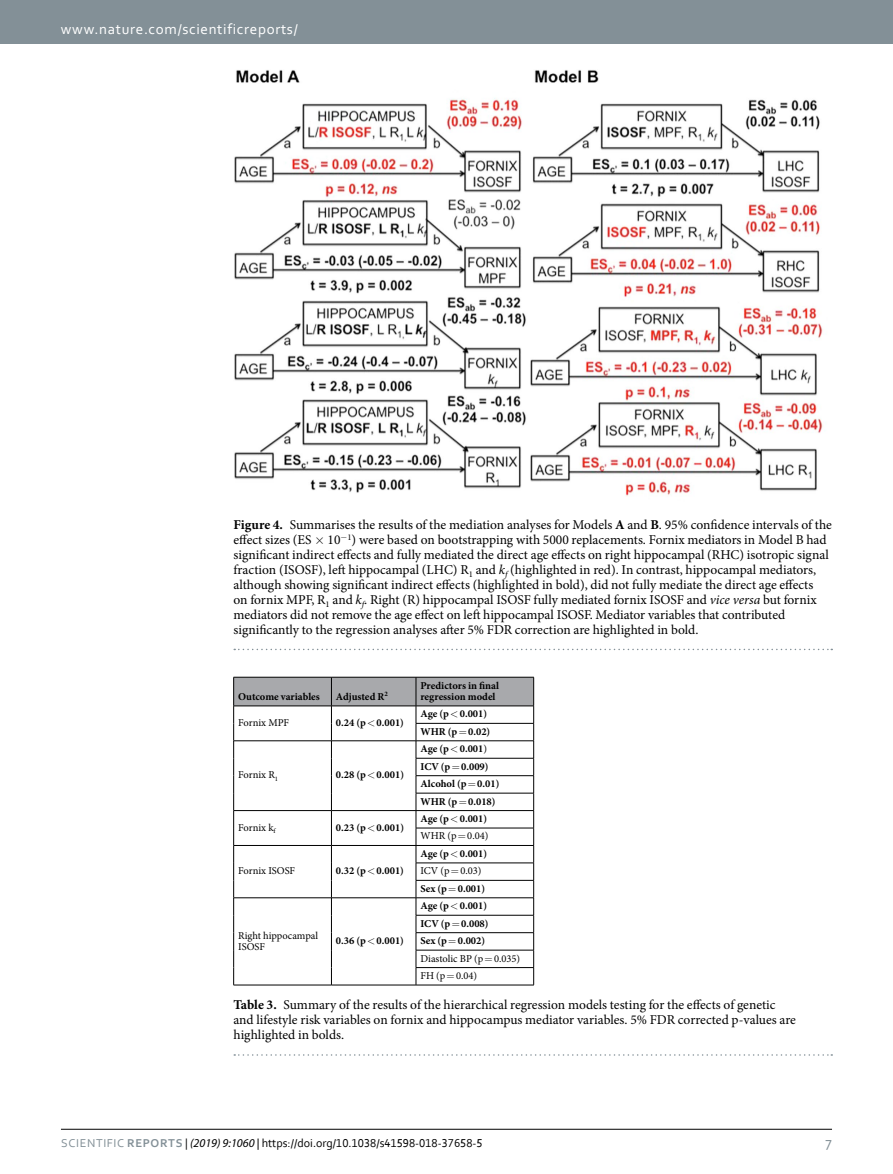
<style>
.page{position:relative;width:893px;height:1174px;background:#fff}
.page>*{position:absolute;margin:0;border:0;box-sizing:border-box;transform-origin:0 0}
.t1{font:15px "Corbel 2";letter-spacing:.045em;color:#fff}
.t2{font:15px "Corbel 2";color:#839097}
.t3{font:13.5px/15px "Minion Pro";color:#000}
.t4{font:12px "Corbel";color:#000}
.t5{font:700 10.5px/17.4px "Minion Pro";color:#000}
.t6{font:10.5px/11.2px "Minion Pro";color:#000}
.s1{font-weight:700}
.s2{font-style:italic}
.s3{font-weight:400}
.s4{font-family:"Corbel 2";color:#839097}
.s5{font-family:"Corbel Bold 2";color:#839097}
.s6{font-family:"Corbel 2"}
.s7{font-family:"Myriad Pro";font-style:italic}
</style>
<div class="page">
<div style="left:0;top:0;width:893px;height:43px;background:#839097"></div>
<hr style="left:61px;top:1129px;width:771px;height:1px;background:#000">
<img style="left:234px;top:70px;width:589px;height:426px">
<svg style="left:234px;top:648px;width:598px;height:2px"></svg>
<svg style="left:234px;top:1054px;width:598px;height:1px"></svg>
<hr style="left:233px;top:984px;width:98px;height:1px;background:#000">
<hr style="left:331px;top:984px;width:85px;height:1px;background:#000">
<hr style="left:416px;top:984px;width:118px;height:1px;background:#000">
<svg style="left:233px;top:677px;width:301px;height:307px"></svg>
<p class="t1" style="left:61px;top:19px;width:238px">www.nature.com/scientificreports/</p>
<p class="t3" style="left:233px;top:517px;width:600px"><span class="s1">Figure 4.</span> Summarises the results of the mediation analyses for Models <span class="s1">A</span> and <span class="s1">B</span>. 95% confidence intervals of the effect sizes (ES 10−<sup>1</sup>) were based on bootstrapping with 5000 replacements. Fornix mediators in Model B had significant indirect effects and fully mediated the direct age effects on right hippocampal (RHC) isotropic signal fraction (ISOSF), left hippocampal (LHC) R<sub>1</sub> and <span class="s2">k</span><sub>f</sub> (highlighted in red). In contrast, hippocampal mediators, although showing significant indirect effects (highlighted in bold), did not fully mediate the direct age effects<br>on fornix MPF, R<sub>1</sub> and <span class="s2">k</span><sub>f</sub>. Right (R) hippocampal ISOSF fully mediated fornix ISOSF and <span class="s2">vice versa</span> but fornix mediators did not remove the age effect on left hippocampal ISOSF. Mediator variables that contributed significantly to the regression analyses after 5% FDR correction are highlighted in bold.</p>
<p class="t5" style="left:238px;top:687px;width:83px">Outcome variables</p>
<p class="t5" style="left:336px;top:687px;width:53px">Adjusted R<sup>2</sup></p>
<p class="t5" style="left:420px;top:679px;width:80px;line-height:11.2px">Predictors in final regression model</p>
<p class="t6" style="left:238px;top:717px;width:52px">Fornix MPF</p>
<p class="t5" style="left:336px;top:714px;width:70px">0.24 (p 0.001)</p>
<p class="t5" style="left:420px;top:705px;width:71px">Age (p 0.001)<br>WHR (p 0.02)</p>
<p class="t6" style="left:238px;top:769px;width:42px">Fornix R<sub>1</sub></p>
<p class="t5" style="left:336px;top:766px;width:70px">0.28 (p 0.001)</p>
<p class="t5" style="left:420px;top:740px;width:80px">Age (p 0.001<span class="s3">)<br></span>ICV (p 0.009)<br>Alcohol (p 0.01)<br>WHR (p 0.018)</p>
<p class="t6" style="left:238px;top:822px;width:39px">Fornix k<sub>f</sub></p>
<p class="t5" style="left:336px;top:818px;width:70px">0.23 (p 0.001)</p>
<p class="t6" style="left:238px;top:865px;width:59px">Fornix ISOSF</p>
<p class="t5" style="left:336px;top:862px;width:70px">0.32 (p 0.001)</p>
<p class="t5" style="left:420px;top:810px;width:68px">Age (p 0.001)</p>
<p class="t6" style="left:420px;top:830px;width:69px">WHR (p 0.04)</p>
<p class="t5" style="left:420px;top:844px;width:68px">Age (p 0.001)</p>
<p class="t6" style="left:420px;top:865px;width:63px">ICV (p 0.03)</p>
<p class="t5" style="left:420px;top:879px;width:66px">Sex (p 0.001)</p>
<p class="t5" style="left:420px;top:897px;width:70px">Age (p 0.001)<br>ICV (p 0.008)<br>Sex (p 0.002)</p>
<p class="t6" style="left:420px;top:949px;width:101px;line-height:17.4px">Diastolic BP (p 0.035)<br>FH (p 0.04)</p>
<p class="t3" style="left:233px;top:997px;width:564px"><span class="s1">Table 3.</span> Summary of the results of the hierarchical regression models testing for the effects of genetic and lifestyle risk variables on fornix and hippocampus mediator variables. 5% FDR corrected p-values are highlighted in bolds.</p>
<p class="t6" style="left:238px;top:929px;width:82px">Right hippocampal<br>ISOSF</p>
<p class="t5" style="left:336px;top:932px;width:70px">0.36 (p 0.001)</p>
<p class="t4" style="left:61px;top:1135px;width:423px"><span class="s4">Scientific</span> <span class="s5">REPORTS</span> <span class="s6">|</span> <span class="s7">(2019) 9:1060</span> | https://doi.org/10.1038/s41598-018-37658-5</p>
<p class="t2" style="left:826px;top:1132px;width:8px">7</p>
</div>
